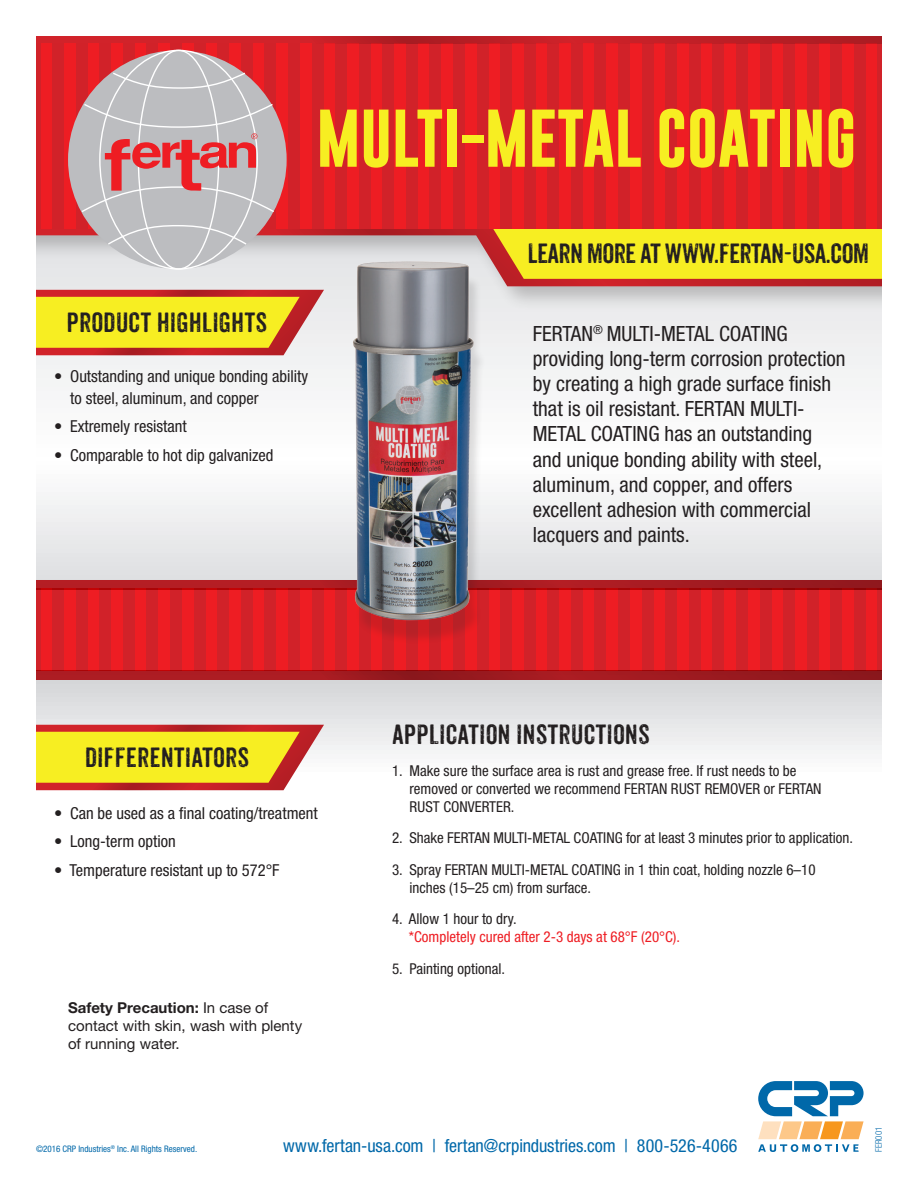
<style>
.page{position:relative;width:918px;height:1188px;background:#fff}
.page>*{position:absolute;margin:0;border:0;box-sizing:border-box;transform-origin:0 0}
.t1{font:700 58.5px "Gobold";color:#f7ee22}
.t2{font:27px "Anodyne";color:#231f20}
.t3{font:27px "Anodyne";letter-spacing:-.03em;color:#231f20}
.t4{font:condensed 21px/25.2px "Helvetica Neue LT Std";color:#231f20}
.t5{font:condensed 18px "Helvetica Neue LT Std";letter-spacing:-.005em;color:#0068a9}
.Bullets{font:condensed 16.5px/21.6px "Helvetica Neue LT Std";color:#231f20}
.t6{font:condensed 15px/18px "Helvetica Neue LT Std";color:#231f20}
.t7{font:15px/18px "Helvetica Neue LT Std";color:#231f20}
.t8{font:condensed 15px/18px "Helvetica Neue LT Std";color:#ee1d23}
.t9{font:condensed 9px "Helvetica Neue LT Std";color:#0068a9}
.t10{font:300 condensed 9px "Helvetica Neue LT Std";color:#0068a9}
.s1{font-weight:700}
.s2{color:#231f20}
</style>
<div class="page">
<svg style="left:36px;top:311px;width:846px;height:480px"></svg>
<div style="left:36px;top:36px;width:846px;height:275px;background:#231f20;opacity:.25"></div>
<svg style="left:36px;top:229px;width:846px;height:57px;background:#d3aeb1"></svg>
<div style="left:493px;top:229px;width:389px;height:50px;background:#f7ee22"></div>
<div style="left:36px;top:43px;width:846px;height:186px;background:#ee1d23"></div>
<div style="left:312px;top:43px;width:11px;height:186px;background:#d12229"></div>
<div style="left:689px;top:43px;width:12px;height:186px;background:#d12229"></div>
<div style="left:123px;top:43px;width:12px;height:186px;background:#d12229"></div>
<div style="left:500px;top:43px;width:12px;height:186px;background:#d12229"></div>
<div style="left:877px;top:43px;width:5px;height:186px;background:#d12229"></div>
<div style="left:36px;top:43px;width:5px;height:186px;background:#d12229"></div>
<div style="left:406px;top:43px;width:12px;height:186px;background:#d12229"></div>
<div style="left:783px;top:43px;width:12px;height:186px;background:#d12229"></div>
<div style="left:217px;top:43px;width:12px;height:186px;background:#d12229"></div>
<div style="left:595px;top:43px;width:11px;height:186px;background:#d12229"></div>
<div style="left:359px;top:43px;width:12px;height:186px;background:#d12229"></div>
<div style="left:736px;top:43px;width:12px;height:186px;background:#d12229"></div>
<div style="left:170px;top:43px;width:12px;height:186px;background:#d12229"></div>
<div style="left:547px;top:43px;width:12px;height:186px;background:#d12229"></div>
<div style="left:76px;top:43px;width:12px;height:186px;background:#d12229"></div>
<div style="left:453px;top:43px;width:12px;height:186px;background:#d12229"></div>
<div style="left:830px;top:43px;width:12px;height:186px;background:#d12229"></div>
<div style="left:264px;top:43px;width:12px;height:186px;background:#d12229"></div>
<div style="left:642px;top:43px;width:12px;height:186px;background:#d12229"></div>
<div style="left:335px;top:43px;width:12px;height:186px;background:#d12229"></div>
<div style="left:712px;top:43px;width:12px;height:186px;background:#d12229"></div>
<div style="left:146px;top:43px;width:12px;height:186px;background:#d12229"></div>
<div style="left:524px;top:43px;width:12px;height:186px;background:#d12229"></div>
<div style="left:52px;top:43px;width:12px;height:186px;background:#d12229"></div>
<div style="left:429px;top:43px;width:12px;height:186px;background:#d12229"></div>
<div style="left:807px;top:43px;width:12px;height:186px;background:#d12229"></div>
<div style="left:241px;top:43px;width:12px;height:186px;background:#d12229"></div>
<div style="left:618px;top:43px;width:12px;height:186px;background:#d12229"></div>
<div style="left:382px;top:43px;width:12px;height:186px;background:#d12229"></div>
<div style="left:760px;top:43px;width:12px;height:186px;background:#d12229"></div>
<div style="left:194px;top:43px;width:12px;height:186px;background:#d12229"></div>
<div style="left:571px;top:43px;width:12px;height:186px;background:#d12229"></div>
<div style="left:99px;top:43px;width:12px;height:186px;background:#d12229"></div>
<div style="left:477px;top:43px;width:12px;height:186px;background:#d12229"></div>
<div style="left:854px;top:43px;width:12px;height:186px;background:#d12229"></div>
<div style="left:288px;top:43px;width:12px;height:186px;background:#d12229"></div>
<div style="left:665px;top:43px;width:12px;height:186px;background:#d12229"></div>
<svg style="left:36px;top:36px;width:846px;height:8px;background:#c41f26"></svg>
<div style="left:36px;top:589px;width:846px;height:82px;background:#ee1d23"></div>
<div style="left:312px;top:589px;width:11px;height:82px;background:#d12229"></div>
<div style="left:689px;top:589px;width:12px;height:82px;background:#d12229"></div>
<div style="left:123px;top:589px;width:12px;height:82px;background:#d12229"></div>
<div style="left:500px;top:589px;width:12px;height:82px;background:#d12229"></div>
<div style="left:877px;top:589px;width:5px;height:82px;background:#d12229"></div>
<div style="left:36px;top:589px;width:5px;height:82px;background:#d12229"></div>
<div style="left:406px;top:589px;width:12px;height:82px;background:#d12229"></div>
<div style="left:783px;top:589px;width:12px;height:82px;background:#d12229"></div>
<div style="left:217px;top:589px;width:12px;height:82px;background:#d12229"></div>
<div style="left:594px;top:589px;width:12px;height:82px;background:#d12229"></div>
<div style="left:359px;top:589px;width:12px;height:82px;background:#d12229"></div>
<div style="left:736px;top:589px;width:12px;height:82px;background:#d12229"></div>
<div style="left:170px;top:589px;width:12px;height:82px;background:#d12229"></div>
<div style="left:547px;top:589px;width:12px;height:82px;background:#d12229"></div>
<div style="left:76px;top:589px;width:12px;height:82px;background:#d12229"></div>
<div style="left:453px;top:589px;width:12px;height:82px;background:#d12229"></div>
<div style="left:830px;top:589px;width:12px;height:82px;background:#d12229"></div>
<div style="left:264px;top:589px;width:12px;height:82px;background:#d12229"></div>
<div style="left:642px;top:589px;width:12px;height:82px;background:#d12229"></div>
<div style="left:335px;top:589px;width:12px;height:82px;background:#d12229"></div>
<div style="left:712px;top:589px;width:12px;height:82px;background:#d12229"></div>
<div style="left:146px;top:589px;width:12px;height:82px;background:#d12229"></div>
<div style="left:524px;top:589px;width:12px;height:82px;background:#d12229"></div>
<div style="left:52px;top:589px;width:12px;height:82px;background:#d12229"></div>
<div style="left:429px;top:589px;width:12px;height:82px;background:#d12229"></div>
<div style="left:807px;top:589px;width:12px;height:82px;background:#d12229"></div>
<div style="left:241px;top:589px;width:12px;height:82px;background:#d12229"></div>
<div style="left:618px;top:589px;width:12px;height:82px;background:#d12229"></div>
<div style="left:382px;top:589px;width:12px;height:82px;background:#d12229"></div>
<div style="left:760px;top:589px;width:12px;height:82px;background:#d12229"></div>
<div style="left:194px;top:589px;width:12px;height:82px;background:#d12229"></div>
<div style="left:571px;top:589px;width:12px;height:82px;background:#d12229"></div>
<div style="left:99px;top:589px;width:12px;height:82px;background:#d12229"></div>
<div style="left:477px;top:589px;width:12px;height:82px;background:#d12229"></div>
<div style="left:854px;top:589px;width:12px;height:82px;background:#d12229"></div>
<div style="left:288px;top:589px;width:12px;height:82px;background:#d12229"></div>
<div style="left:665px;top:589px;width:12px;height:82px;background:#d12229"></div>
<div style="left:68px;top:50px;width:219px;height:219px;background:#bcbdc0;border-radius:50%"></div>
<svg style="left:111px;top:71px;width:136px;height:19px"></svg>
<svg style="left:106px;top:224px;width:142px;height:22px"></svg>
<svg style="left:80px;top:103px;width:196px;height:110px"></svg>
<svg style="left:36px;top:580px;width:846px;height:10px;background:#aa171c"></svg>
<svg style="left:36px;top:670px;width:846px;height:9px;background:#a1171d"></svg>
<svg style="left:36px;top:290px;width:288px;height:65px;background:#e8b930"></svg>
<svg style="left:36px;top:725px;width:288px;height:65px;background:#e9ba31"></svg>
<svg style="left:758px;top:1081px;width:106px;height:71px"></svg>
<div style="left:353px;top:272px;width:133px;height:372px;background:#231f20;opacity:.15"></div>
<img style="left:346px;top:256px;width:132px;height:369px">
<p class="t1" style="left:316px;top:100px;width:541px">MULTI-METAL COATING</p>
<p class="t2" style="left:67px;top:306px;width:202px">PRODUCT HIGHLIGHTS</p>
<p class="Bullets" style="left:70px;top:366px;width:239px;text-indent:-16px">• Outstanding and unique bonding ability to steel, aluminum, and copper</p>
<p class="Bullets" style="left:54px;top:416px;width:134px">• Extremely resistant</p>
<p class="Bullets" style="left:54px;top:444px;width:221px">• Comparable to hot dip galvanized</p>
<p class="t2" style="left:85px;top:741px;width:166px">DIFFERENTIATORS</p>
<p class="Bullets" style="left:54px;top:802px;width:265px">• Can be used as a final coating/treatment</p>
<p class="Bullets" style="left:54px;top:831px;width:123px">• Long-term option</p>
<p class="Bullets" style="left:54px;top:859px;width:227px">• Temperature resistant up to 572°F</p>
<p class="t7" style="left:68px;top:999px;width:236px"><span class="s1">Safety Precaution:</span> In case of contact with skin, wash with plenty of running water.</p>
<p class="t3" style="left:527px;top:237px;width:343px">LEARN MORE AT WWW.FERTAN-USA.COM</p>
<p class="t4" style="left:533px;top:320px;width:314px">FERTAN<sup>®</sup> MULTI-METAL COATING providing long-term corrosion protection by creating a high grade surface finish that is oil resistant. FERTAN MULTI-METAL COATING has an outstanding and unique bonding ability with steel, aluminum, and copper, and offers excellent adhesion with commercial lacquers and paints.</p>
<p class="t2" style="left:392px;top:718px;width:259px">APPLICATION INSTRUCTIONS</p>
<p class="t6" style="left:409px;top:761px;width:414px;text-indent:-17px">1. Make sure the surface area is rust and grease free. If rust needs to be removed or converted we recommend FERTAN RUST REMOVER or FERTAN<br>RUST CONVERTER.</p>
<p class="t6" style="left:392px;top:829px;width:463px">2. Shake FERTAN MULTI-METAL COATING for at least 3 minutes prior to application.</p>
<p class="t6" style="left:409px;top:860px;width:408px;text-indent:-17px">3. Spray FERTAN MULTI-METAL COATING in 1 thin coat, holding nozzle 6–10 inches (15–25 cm) from surface.</p>
<p class="t8" style="left:409px;top:910px;width:273px;text-indent:-17px"><span class="s2">4. Allow 1 hour to dry.<br></span>*Completely cured after 2-3 days at 68°F (20°C).</p>
<p class="t6" style="left:392px;top:959px;width:114px">5. Painting optional.</p>
<p class="t9" style="left:36px;top:1144px;width:163px">©2016 CRP Industries<sup>®</sup> Inc. All Rights Reserved.</p>
<p class="t5" style="left:283px;top:1135px;width:456px">www.fertan-usa.com | fertan@crpindustries.com | 800-526-4066</p>
<p class="t10" style="left:874px;top:1152px;width:27px;rotate:-90deg">FER001</p>
</div>
